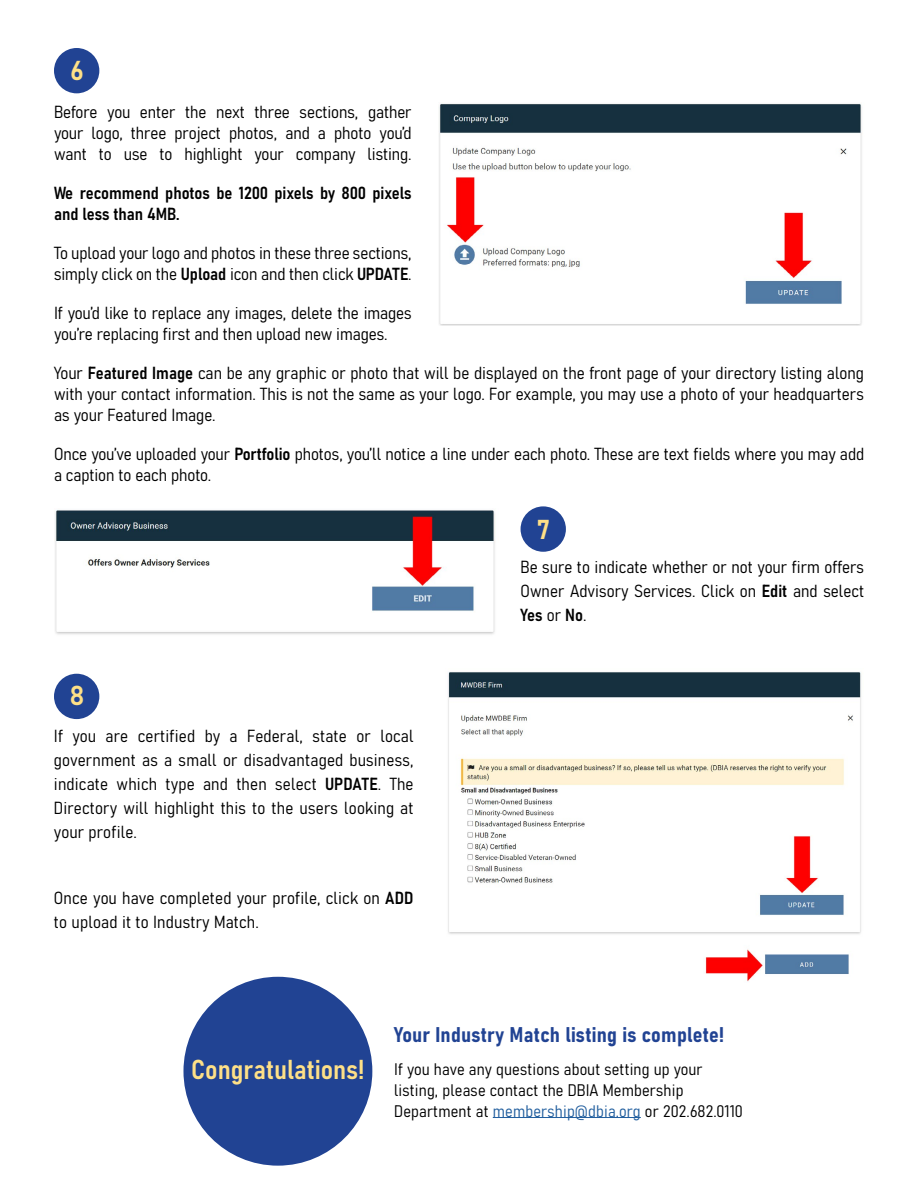
<style>
.page{position:relative;width:918px;height:1188px;background:#fff}
.page>*{position:absolute;margin:0;border:0;box-sizing:border-box;transform-origin:0 0}
.t1{font:27px "Bahnschrift";color:#fee087}
.t2{font:21px "Bahnschrift";letter-spacing:.01em;color:#214393}
.t3{font:17.25px/21px "Bahnschrift";letter-spacing:-.005em;color:#000}
.t4{font:16.5px/21px "Bahnschrift";letter-spacing:.01em;color:#000}
.s1{color:#215e9e}
</style>
<div class="page">
<div style="left:54px;top:48px;width:45px;height:45px;background:#214393;border-radius:50%"></div>
<img style="left:439px;top:103px;width:423px;height:222px">
<hr style="left:493px;top:1117px;width:148px;height:1px;background:#215e9e">
<div style="left:521px;top:506px;width:45px;height:46px;background:#214393;border-radius:50%"></div>
<div style="left:54px;top:674px;width:45px;height:45px;background:#214393;border-radius:50%"></div>
<img style="left:54px;top:510px;width:441px;height:125px">
<img style="left:448px;top:672px;width:413px;height:310px">
<div style="left:183px;top:977px;width:189px;height:189px;background:#214393;border-radius:50%"></div>
<h1 class="t1" style="left:70px;top:50px;width:15px">6</h1>
<p class="t3" style="left:54px;top:100px;width:359px;text-align:justify">Before you enter the next three sections, gather your logo, three project photos, and a photo you’d want to use to highlight your company listing.</p>
<p class="t3" style="left:54px;top:181px;width:359px">We recommend photos be 1200 pixels by 800 pixels and less than 4MB.</p>
<p class="t3" style="left:54px;top:241px;width:359px">To upload your logo and photos in these three sections, simply click on the Upload icon and then click UPDATE.</p>
<p class="t3" style="left:54px;top:301px;width:359px">If you’d like to replace any images, delete the images you’re replacing first and then upload new images.</p>
<p class="t3" style="left:54px;top:361px;width:812px;text-align:justify">Your Featured Image can be any graphic or photo that will be displayed on the front page of your directory listing along with your contact information. This is not the same as your logo. For example, you may use a photo of your headquarters as your Featured Image.</p>
<p class="t3" style="left:54px;top:442px;width:812px">Once you’ve uploaded your Portfolio photos, you’ll notice a line under each photo. These are text fields where you may add a caption to each photo.</p>
<h1 class="t1" style="left:537px;top:509px;width:15px">7</h1>
<h1 class="t1" style="left:69px;top:675px;width:17px">8</h1>
<p class="t3" style="left:54px;top:723px;width:361px;line-height:24px;text-align:justify">If you are certified by a Federal, state or local government as a small or disadvantaged business, indicate which type and then select UPDATE. The Directory will highlight this to the users looking at your profile.</p>
<p class="t3" style="left:54px;top:884px;width:361px;line-height:24px">Once you have completed your profile, click on ADD to upload it to Industry Match.</p>
<p class="t3" style="left:521px;top:554px;width:345px;line-height:24px;text-align:justify">Be sure to indicate whether or not your firm offers Owner Advisory Services. Click on Edit and select Yes or No.</p>
<h1 class="t1" style="left:191px;top:1049px;width:175px">Congratulations!</h1>
<p class="t2" style="left:394px;top:1018px;width:331px">Your Industry Match listing is complete!</p>
<p class="t4" style="left:394px;top:1057px;width:350px">If you have any questions about setting up your listing, please contact the DBIA Membership<br>Department at <span class="s1">membership@dbia.org</span> or 202.682.0110</p>
</div>
